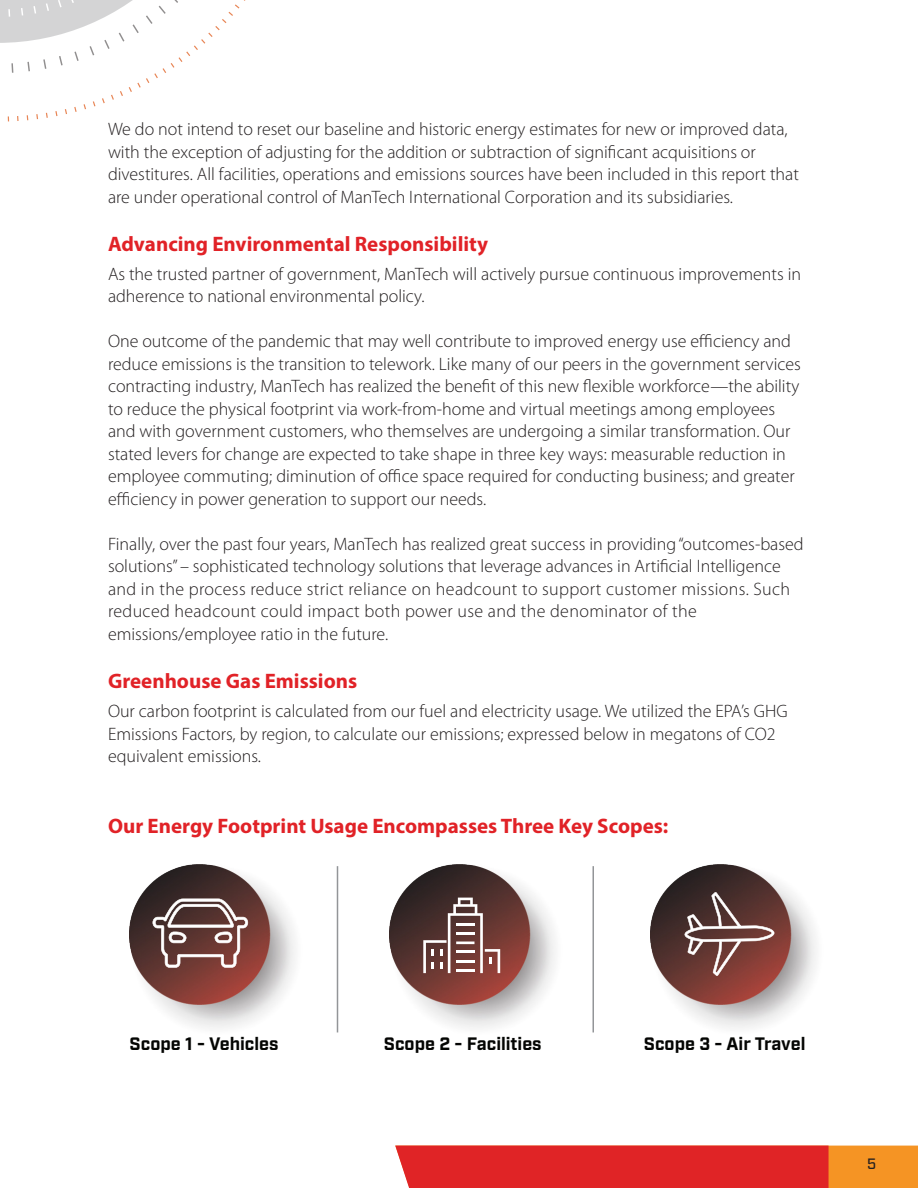
<style>
.page{position:relative;width:918px;height:1188px;background:#fff}
.page>*{position:absolute;margin:0;border:0;box-sizing:border-box;transform-origin:0 0}
.Subtitles{font:700 21px "Myriad Pro";color:#e12227}
.Main_Body_Text{font:300 18px/22.5px "Myriad Pro";color:#231f20}
.Subtitles-2{font:700 18px "Industry";color:#040503}
.t1{font:500 15px "Industry";color:#231f20}
</style>
<div class="page">
<svg style="left:395px;top:1146px;width:523px;height:42px;background:#e43a28"></svg>
<svg style="left:0;top:0;width:246px;height:121px"></svg>
<img style="left:130px;top:865px;width:165px;height:163px">
<img style="left:390px;top:865px;width:165px;height:163px">
<img style="left:651px;top:865px;width:165px;height:163px">
<svg style="left:685px;top:892px;width:89px;height:84px;background:#79524e"></svg>
<svg style="left:153px;top:899px;width:95px;height:69px;background:#846562"></svg>
<svg style="left:423px;top:898px;width:77px;height:75px"></svg>
<hr style="left:337px;top:866px;width:1px;height:166px;background:#939598">
<hr style="left:592px;top:866px;width:2px;height:166px;background:#939598">
<p class="Main_Body_Text" style="left:108px;top:118px;width:693px">We do not intend to reset our baseline and historic energy estimates for new or improved data, with the exception of adjusting for the addition or subtraction of significant acquisitions or divestitures. All facilities, operations and emissions sources have been included in this report that are under operational control of ManTech International Corporation and its subsidiaries.</p>
<p class="Subtitles" style="left:108px;top:230px;width:382px">Advancing Environmental Responsibility</p>
<p class="Main_Body_Text" style="left:108px;top:262px;width:695px">As the trusted partner of government, ManTech will actively pursue continuous improvements in adherence to national environmental policy.</p>
<p class="Main_Body_Text" style="left:108px;top:330px;width:695px">One outcome of the pandemic that may well contribute to improved energy use efficiency and reduce emissions is the transition to telework. Like many of our peers in the government services contracting industry, ManTech has realized the benefit of this new flexible workforce—the ability to reduce the physical footprint via work-from-home and virtual meetings among employees and with government customers, who themselves are undergoing a similar transformation. Our stated levers for change are expected to take shape in three key ways: measurable reduction in employee commuting; diminution of office space required for conducting business; and greater efficiency in power generation to support our needs.</p>
<p class="Main_Body_Text" style="left:108px;top:532px;width:697px">Finally, over the past four years, ManTech has realized great success in providing “outcomes-based solutions” – sophisticated technology solutions that leverage advances in Artificial Intelligence and in the process reduce strict reliance on headcount to support customer missions. Such reduced headcount could impact both power use and the denominator of the</p>
<p class="Main_Body_Text" style="left:108px;top:622px;width:282px">emissions/employee ratio in the future.</p>
<p class="Subtitles" style="left:108px;top:667px;width:251px">Greenhouse Gas Emissions</p>
<p class="Main_Body_Text" style="left:108px;top:700px;width:681px">Our carbon footprint is calculated from our fuel and electricity usage. We utilized the EPA’s GHG<br>Emissions Factors, by region, to calculate our emissions; expressed below in megatons of CO2 equivalent emissions.</p>
<p class="Subtitles" style="left:108px;top:812px;width:562px">Our Energy Footprint Usage Encompasses Three Key Scopes:</p>
<p class="Subtitles-2" style="left:130px;top:1033px;width:151px">Scope 1 - Vehicles</p>
<p class="Subtitles-2" style="left:384px;top:1033px;width:159px">Scope 2 - Facilities</p>
<p class="Subtitles-2" style="left:644px;top:1033px;width:163px">Scope 3 - Air Travel</p>
<p class="t1" style="left:867px;top:1155px;width:11px">5</p>
</div>
